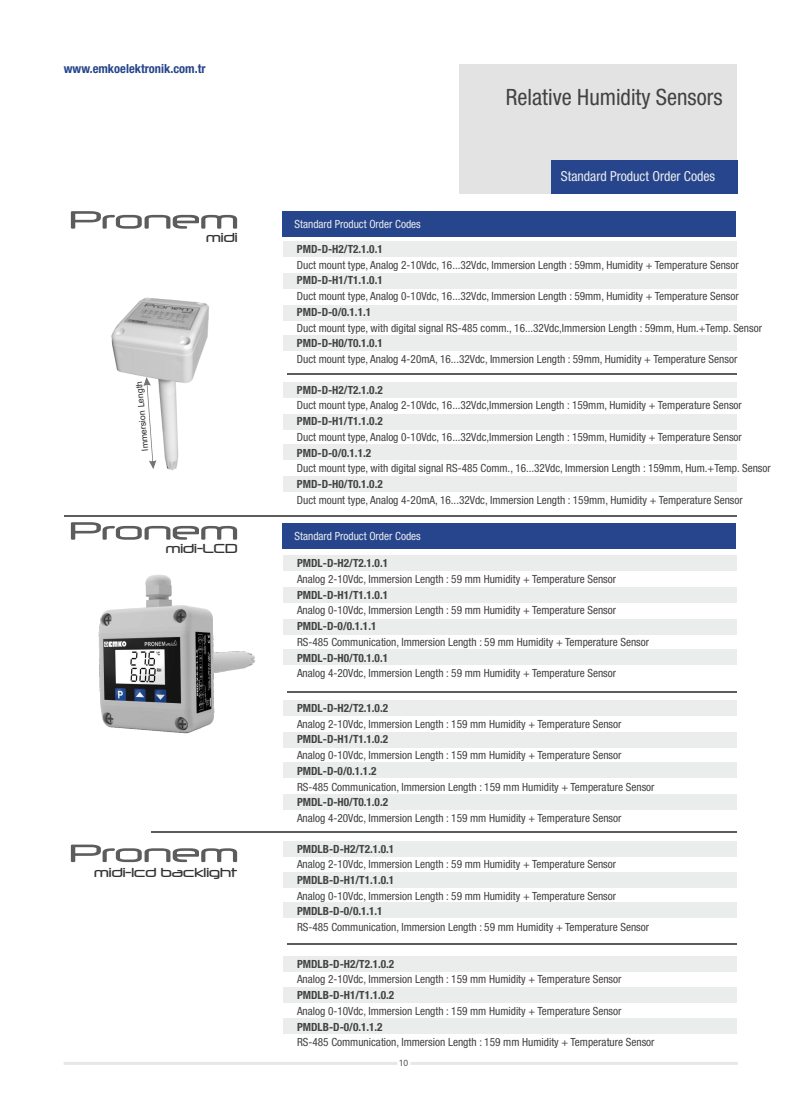
<style>
.page{position:relative;width:801px;height:1110px;background:#fff}
.page>*{position:absolute;margin:0;border:0;box-sizing:border-box;transform-origin:0 0}
.t1{font:condensed 22.5px "Helvetica Neue LT Pro";color:#424242}
.t2{font:condensed 13.75px "Helvetica Neue LT Pro";color:#ebeded}
.t3{font:12.5px "Neuropol";color:#333}
.t4{font:700 condensed 12.5px "Helvetica Neue LT Pro";color:#26458c}
.t5{font:condensed 11.25px "Helvetica Neue LT Pro";color:#424242}
.t6{font:700 condensed 11.25px "Helvetica Neue LT Pro";color:#424242}
.t7{font:condensed 11.25px "Helvetica Neue LT Pro";color:#ebeded}
.t8{font:8.75px "Arial";color:#2b2929}
.t9{font:8.75px "Ebrima";color:#424242}
</style>
<div class="page">
<div style="left:283px;top:335px;width:454px;height:16px;background:#ebeded"></div>
<img style="left:111px;top:297px;width:98px;height:174px">
<svg style="left:143px;top:377px;width:13px;height:92px"></svg>
<div style="left:283px;top:305px;width:454px;height:15px;background:#ebeded"></div>
<div style="left:283px;top:273px;width:453px;height:15px;background:#ebeded"></div>
<div style="left:283px;top:241px;width:454px;height:16px;background:#ebeded"></div>
<hr style="left:287px;top:373px;width:450px;height:1px;background:#5c5c5c">
<div style="left:283px;top:476px;width:454px;height:16px;background:#ebeded"></div>
<div style="left:283px;top:444px;width:454px;height:16px;background:#ebeded"></div>
<div style="left:283px;top:413px;width:453px;height:16px;background:#ebeded"></div>
<div style="left:283px;top:382px;width:454px;height:15px;background:#ebeded"></div>
<hr style="left:64px;top:515px;width:673px;height:2px;background:#5c5c5c">
<svg style="left:71px;top:522px;width:166px;height:17px"></svg>
<div style="left:283px;top:649px;width:454px;height:16px;background:#ebeded"></div>
<div style="left:283px;top:619px;width:454px;height:15px;background:#ebeded"></div>
<div style="left:283px;top:587px;width:453px;height:15px;background:#ebeded"></div>
<div style="left:283px;top:555px;width:454px;height:16px;background:#ebeded"></div>
<img style="left:98px;top:575px;width:157px;height:159px">
<hr style="left:287px;top:691px;width:450px;height:1px;background:#5c5c5c">
<div style="left:283px;top:794px;width:454px;height:16px;background:#ebeded"></div>
<div style="left:283px;top:762px;width:454px;height:16px;background:#ebeded"></div>
<div style="left:283px;top:731px;width:453px;height:16px;background:#ebeded"></div>
<div style="left:283px;top:700px;width:454px;height:15px;background:#ebeded"></div>
<hr style="left:151px;top:831px;width:586px;height:1px;background:#5c5c5c">
<div style="left:283px;top:901px;width:454px;height:16px;background:#ebeded"></div>
<div style="left:283px;top:871px;width:453px;height:16px;background:#ebeded"></div>
<div style="left:283px;top:840px;width:454px;height:16px;background:#ebeded"></div>
<hr style="left:287px;top:943px;width:450px;height:1px;background:#5c5c5c">
<svg style="left:71px;top:844px;width:166px;height:17px"></svg>
<div style="left:283px;top:1017px;width:454px;height:16px;background:#ebeded"></div>
<div style="left:283px;top:986px;width:453px;height:16px;background:#ebeded"></div>
<div style="left:283px;top:955px;width:454px;height:16px;background:#ebeded"></div>
<svg style="left:71px;top:211px;width:166px;height:17px"></svg>
<svg style="left:63px;top:1062px;width:675px;height:2px"></svg>
<div style="left:397px;top:1056px;width:13px;height:13px;background:#fff;border-radius:50%"></div>
<div style="left:459px;top:64px;width:278px;height:130px;background:#e3e3e3"></div>
<div style="left:551px;top:160px;width:186px;height:34px;background:#26458c"></div>
<div style="left:282px;top:211px;width:453px;height:25px;background:#26458c"></div>
<div style="left:282px;top:523px;width:453px;height:25px;background:#26458c"></div>
<p class="t4" style="left:64px;top:64px;width:143px">www.emkoelektronik.com.tr</p>
<p class="t3" style="left:206px;top:232px;width:33px">midi</p>
<p class="t8" style="left:142px;top:451px;width:72px;rotate:-95deg">Immersion Length</p>
<p class="t3" style="left:166px;top:543px;width:73px">midi-LCD</p>
<p class="t3" style="left:94px;top:866px;width:144px">midi-lcd backlight</p>
<h1 class="t1" style="left:506px;top:89px;width:218px">Relative Humidity Sensors</h1>
<p class="t7" style="left:295px;top:220px;width:128px">Standard Product Order Codes</p>
<p class="t2" style="left:561px;top:171px;width:156px">Standard Product Order Codes</p>
<p class="t6" style="left:297px;top:245px;width:87px">PMD-D-H2/T2.1.0.1</p>
<p class="t5" style="left:297px;top:260px;width:443px">Duct mount type, Analog 2-10Vdc, 16...32Vdc, Immersion Length : 59mm, Humidity + Temperature Sensor</p>
<p class="t6" style="left:297px;top:276px;width:87px">PMD-D-H1/T1.1.0.1</p>
<p class="t5" style="left:297px;top:292px;width:443px">Duct mount type, Analog 0-10Vdc, 16...32Vdc, Immersion Length : 59mm, Humidity + Temperature Sensor</p>
<p class="t6" style="left:297px;top:308px;width:76px">PMD-D-0/0.1.1.1</p>
<p class="t5" style="left:297px;top:323px;width:467px">Duct mount type, with digital signal RS-485 comm., 16...32Vdc,Immersion Length : 59mm, Hum.+Temp. Sensor</p>
<p class="t6" style="left:297px;top:339px;width:87px">PMD-D-H0/T0.1.0.1</p>
<p class="t5" style="left:297px;top:355px;width:442px">Duct mount type, Analog 4-20mA, 16...32Vdc, Immersion Length : 59mm, Humidity + Temperature Sensor</p>
<p class="t6" style="left:297px;top:385px;width:87px">PMD-D-H2/T2.1.0.2</p>
<p class="t5" style="left:297px;top:401px;width:446px">Duct mount type, Analog 2-10Vdc, 16...32Vdc,Immersion Length : 159mm, Humidity + Temperature Sensor</p>
<p class="t6" style="left:297px;top:417px;width:87px">PMD-D-H1/T1.1.0.2</p>
<p class="t5" style="left:297px;top:432px;width:446px">Duct mount type, Analog 0-10Vdc, 16...32Vdc,Immersion Length : 159mm, Humidity + Temperature Sensor</p>
<p class="t6" style="left:297px;top:448px;width:76px">PMD-D-0/0.1.1.2</p>
<p class="t5" style="left:297px;top:464px;width:475px">Duct mount type, with digital signal RS-485 Comm., 16...32Vdc, Immersion Length : 159mm, Hum.+Temp. Sensor</p>
<p class="t6" style="left:297px;top:480px;width:87px">PMD-D-H0/T0.1.0.2</p>
<p class="t5" style="left:297px;top:495px;width:447px">Duct mount type, Analog 4-20mA, 16...32Vdc, Immersion Length : 159mm, Humidity + Temperature Sensor</p>
<p class="t7" style="left:295px;top:531px;width:128px">Standard Product Order Codes</p>
<p class="t6" style="left:297px;top:559px;width:93px">PMDL-D-H2/T2.1.0.1</p>
<p class="t5" style="left:297px;top:574px;width:321px">Analog 2-10Vdc, Immersion Length : 59 mm Humidity + Temperature Sensor</p>
<p class="t6" style="left:297px;top:590px;width:93px">PMDL-D-H1/T1.1.0.1</p>
<p class="t5" style="left:297px;top:606px;width:321px">Analog 0-10Vdc, Immersion Length : 59 mm Humidity + Temperature Sensor</p>
<p class="t6" style="left:297px;top:622px;width:81px">PMDL-D-0/0.1.1.1</p>
<p class="t5" style="left:297px;top:637px;width:354px">RS-485 Communication, Immersion Length : 59 mm Humidity + Temperature Sensor</p>
<p class="t6" style="left:297px;top:653px;width:93px">PMDL-D-H0/T0.1.0.1</p>
<p class="t5" style="left:297px;top:669px;width:321px">Analog 4-20Vdc, Immersion Length : 59 mm Humidity + Temperature Sensor</p>
<p class="t6" style="left:297px;top:703px;width:93px">PMDL-D-H2/T2.1.0.2</p>
<p class="t5" style="left:297px;top:719px;width:326px">Analog 2-10Vdc, Immersion Length : 159 mm Humidity + Temperature Sensor</p>
<p class="t6" style="left:297px;top:735px;width:93px">PMDL-D-H1/T1.1.0.2</p>
<p class="t5" style="left:297px;top:750px;width:326px">Analog 0-10Vdc, Immersion Length : 159 mm Humidity + Temperature Sensor</p>
<p class="t6" style="left:297px;top:766px;width:81px">PMDL-D-0/0.1.1.2</p>
<p class="t5" style="left:297px;top:782px;width:359px">RS-485 Communication, Immersion Length : 159 mm Humidity + Temperature Sensor</p>
<p class="t6" style="left:297px;top:798px;width:93px">PMDL-D-H0/T0.1.0.2</p>
<p class="t5" style="left:297px;top:813px;width:326px">Analog 4-20Vdc, Immersion Length : 159 mm Humidity + Temperature Sensor</p>
<p class="t6" style="left:297px;top:844px;width:99px">PMDLB-D-H2/T2.1.0.1</p>
<p class="t5" style="left:297px;top:859px;width:321px">Analog 2-10Vdc, Immersion Length : 59 mm Humidity + Temperature Sensor</p>
<p class="t6" style="left:297px;top:875px;width:99px">PMDLB-D-H1/T1.1.0.1</p>
<p class="t5" style="left:297px;top:891px;width:321px">Analog 0-10Vdc, Immersion Length : 59 mm Humidity + Temperature Sensor</p>
<p class="t6" style="left:297px;top:907px;width:87px">PMDLB-D-0/0.1.1.1</p>
<p class="t5" style="left:297px;top:922px;width:354px">RS-485 Communication, Immersion Length : 59 mm Humidity + Temperature Sensor</p>
<p class="t6" style="left:297px;top:959px;width:99px">PMDLB-D-H2/T2.1.0.2</p>
<p class="t5" style="left:297px;top:975px;width:326px">Analog 2-10Vdc, Immersion Length : 159 mm Humidity + Temperature Sensor</p>
<p class="t6" style="left:297px;top:990px;width:99px">PMDLB-D-H1/T1.1.0.2</p>
<p class="t5" style="left:297px;top:1006px;width:326px">Analog 0-10Vdc, Immersion Length : 159 mm Humidity + Temperature Sensor</p>
<p class="t6" style="left:297px;top:1022px;width:87px">PMDLB-D-0/0.1.1.2</p>
<p class="t5" style="left:297px;top:1037px;width:359px">RS-485 Communication, Immersion Length : 159 mm Humidity + Temperature Sensor</p>
<p class="t9" style="left:399px;top:1059px;width:11px">10</p>
</div>
